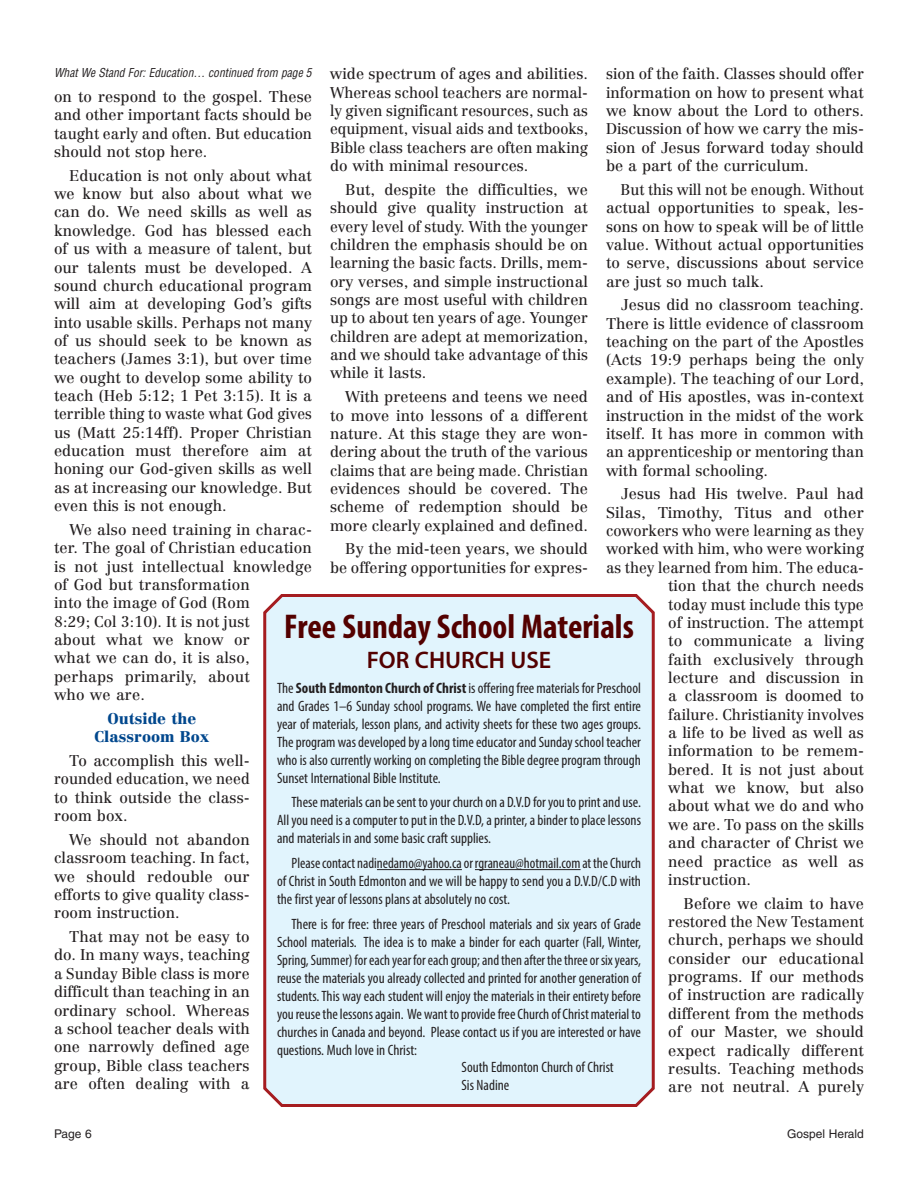
<style>
.page{position:relative;width:918px;height:1188px;background:#fff}
.page>*{position:absolute;margin:0;border:0;box-sizing:border-box;transform-origin:0 0}
.t1{font:700 condensed 34.5px "Myriad Pro";color:#530000}
.t2{font:600 24px "Myriad Pro";color:#530000}
.t3{font:15.3px/18.3px "Centennial";color:#231f20;text-align:justify}
.t4{font:15.3px/18.3px "Centennial";color:#231f20;text-align:justify;scale:.95 1}
.t5{font:15.3px "Centennial";color:#231f20;scale:.96 1}
.t6{font:900 15.3px/18.3px "Centennial";color:#00478d;text-align:center}
.t7{font:condensed 15px/18px "Myriad Pro";color:#231f20;text-align:justify}
.t8{font:italic condensed 12px "Helvetica";color:#231f20;scale:.96 1}
.t9{font:12px "Helvetica";color:#231f20}
.s1{font-weight:700}
</style>
<div class="page">
<div style="left:263px;top:594px;width:392px;height:513px;background:#e1f4fd"></div>
<hr style="left:377px;top:869px;width:85px;height:1px;background:#231f20">
<hr style="left:475px;top:869px;width:106px;height:1px;background:#231f20">
<p class="t3" style="left:330px;top:66px;width:260px">wide spectrum of ages and abilities.<br>Whereas school teachers are normal&shy;ly given significant resources, such as equipment, visual aids and textbooks, Bible class teachers are often making do with minimal resources.</p>
<p class="t3" style="left:330px;top:181px;width:260px;text-indent:15px">But, despite the difficulties, we should give quality instruction at every level of study. With the younger children the emphasis should be on learning the basic facts. Drills, mem&shy;ory verses, and simple instructional songs are most useful with children up to about ten years of age. Younger children are adept at memorization, and we should take advantage of this while it lasts.</p>
<p class="t3" style="left:330px;top:389px;width:260px;text-indent:15px">With preteens and teens we need to move into lessons of a different nature. At this stage they are won&shy;dering about the truth of the various claims that are being made. Christian evidences should be covered. The scheme of redemption should be more clearly explained and defined.</p>
<p class="t3" style="left:330px;top:541px;width:260px;text-align:right">By the mid-teen years, we should be offering opportunities for expres-</p>
<p class="t3" style="left:606px;top:66px;width:260px">sion of the faith. Classes should offer information on how to present what we know about the Lord to others.<br>Discussion of how we carry the mis&shy;sion of Jesus forward today should be a part of the curriculum.</p>
<p class="t4" style="left:606px;top:181px;width:273px;text-indent:15px">But this will not be enough. Without actual opportunities to speak, les&shy;sons on how to speak will be of little value. Without actual opportunities to serve, discussions about service are just so much talk.</p>
<p class="t3" style="left:606px;top:297px;width:260px;text-indent:15px">Jesus did no classroom teaching.<br>There is little evidence of classroom teaching on the part of the Apostles (Acts 19:9 perhaps being the only example). The teaching of our Lord, and of His apostles, was in-context instruction in the midst of the work itself. It has more in common with an apprenticeship or mentoring than with formal schooling.</p>
<p class="t3" style="left:621px;top:486px;width:244px">Jesus had His twelve. Paul had</p>
<p class="t3" style="left:606px;top:504px;width:260px">Silas, Timothy, Titus and other</p>
<p class="t5" style="left:606px;top:524px;width:270px">coworkers who were learning as they</p>
<p class="t3" style="left:606px;top:541px;width:260px">worked with him, who were working</p>
<p class="t5" style="left:606px;top:561px;width:270px">as they learned from him. The educa-</p>
<p class="t3" style="left:668px;top:578px;width:197px">tion that the church needs</p>
<p class="t3" style="left:668px;top:596px;width:197px">today must include this type</p>
<p class="t3" style="left:668px;top:615px;width:197px">of instruction. The attempt</p>
<p class="t3" style="left:668px;top:633px;width:197px">to communicate a living</p>
<p class="t3" style="left:668px;top:651px;width:197px">faith exclusively through</p>
<p class="t3" style="left:668px;top:670px;width:197px">lecture and discussion in</p>
<p class="t3" style="left:668px;top:688px;width:197px">a classroom is doomed to</p>
<p class="t3" style="left:668px;top:706px;width:197px">failure. Christianity involves</p>
<p class="t3" style="left:668px;top:725px;width:197px">a life to be lived as well as</p>
<p class="t3" style="left:668px;top:743px;width:197px">information to be remem-</p>
<p class="t3" style="left:668px;top:761px;width:197px">bered. It is not just about</p>
<p class="t3" style="left:668px;top:780px;width:197px">what we know, but also</p>
<p class="t3" style="left:668px;top:798px;width:197px">about what we do and who</p>
<p class="t3" style="left:668px;top:817px;width:197px">we are. To pass on the skills</p>
<p class="t3" style="left:668px;top:835px;width:197px">and character of Christ we</p>
<p class="t3" style="left:668px;top:853px;width:197px">need practice as well as</p>
<p class="t3" style="left:668px;top:872px;width:84px">instruction.</p>
<p class="t3" style="left:668px;top:895px;width:197px;text-indent:15px">Before we claim to have restored the New Testament church, perhaps we should consider our educational programs. If our methods of instruction are radically different from the methods of our Master, we should expect radically different results. Teaching methods are not neutral. A purely</p>
<p class="t8" style="left:54px;top:68px;width:270px">What We Stand For: Education… continued from page 5</p>
<p class="t3" style="left:54px;top:89px;width:260px">on to respond to the gospel. These and other important facts should be taught early and often. But education should not stop here.</p>
<p class="t3" style="left:54px;top:167px;width:260px;text-indent:15px">Education is not only about what we know but also about what we can do. We need skills as well as knowledge. God has blessed each of us with a measure of talent, but our talents must be developed. A sound church educational program will aim at developing God’s gifts into usable skills. Perhaps not many of us should seek to be known as teachers (James 3:1), but over time we ought to develop some ability to teach (Heb 5:12; 1 Pet 3:15). It is a terrible thing to waste what God gives us (Matt 25:14ff). Proper Christian education must therefore aim at honing our God-given skills as well as at increasing our knowledge. But even this is not enough.</p>
<p class="t3" style="left:54px;top:522px;width:260px;text-align:left;text-indent:15px">We also need training in charac&shy;ter. The goal of Christian education is not just intellectual knowledge of God but transformation<br>into the image of God (Rom<br>8:29; Col 3:10). It is not just<br>about what we know or<br>what we can do, it is also, perhaps primarily, about<br>who we are.</p>
<p class="t6" style="left:94px;top:711px;width:117px">Outside the<br>Classroom Box</p>
<p class="t3" style="left:54px;top:753px;width:197px;text-indent:15px">To accomplish this well&shy;rounded education, we need to think outside the class&shy;room box.</p>
<p class="t3" style="left:54px;top:832px;width:197px;text-indent:15px">We should not abandon classroom teaching. In fact, we should redouble our efforts to give quality class&shy;room instruction.</p>
<p class="t3" style="left:54px;top:929px;width:197px;text-indent:15px">That may not be easy to do. In many ways, teaching a Sunday Bible class is more difficult than teaching in an ordinary school. Whereas a school teacher deals with one narrowly defined age group, Bible class teachers are often dealing with a</p>
<h1 class="t1" style="left:284px;top:613px;width:351px">Free Sunday School Materials</h1>
<h2 class="t2" style="left:367px;top:651px;width:186px">FOR CHURCH USE</h2>
<p class="t7" style="left:277px;top:680px;width:366px">The <span class="s1">South Edmonton Church of Christ</span> is offering free materials for Preschool and Grades 1–6 Sunday school programs. We have completed the first entire year of materials, lesson plans, and activity sheets for these two ages groups.<br>The program was developed by a long time educator and Sunday school teacher who is also currently working on completing the Bible degree program through Sunset International Bible Institute.</p>
<p class="t7" style="left:277px;top:795px;width:366px;text-indent:14px">These materials can be sent to your church on a D.V.D for you to print and use.<br>All you need is a computer to put in the D.V.D, a printer, a binder to place lessons and materials in and some basic craft supplies.</p>
<p class="t7" style="left:277px;top:856px;width:366px;text-indent:15px">Please contact nadinedamo@yahoo.ca or rgraneau@hotmail.com at the Church of Christ in South Edmonton and we will be happy to send you a D.V.D/C.D with the first year of lessons plans at absolutely no cost.</p>
<p class="t7" style="left:291px;top:916px;width:351px">There is for free: three years of Preschool materials and six years of Grade</p>
<p class="t7" style="left:277px;top:934px;width:366px">School materials. The idea is to make a binder for each quarter (Fall, Winter,</p>
<p class="t7" style="left:277px;top:952px;width:365px">Spring, Summer) for each year for each group; and then after the three or six years,</p>
<p class="t7" style="left:277px;top:970px;width:366px">reuse the materials you already collected and printed for another generation of</p>
<p class="t7" style="left:277px;top:988px;width:366px">students. This way each student will enjoy the materials in their entirety before</p>
<p class="t7" style="left:277px;top:1006px;width:365px">you reuse the lessons again. We want to provide free Church of Christ material to</p>
<p class="t7" style="left:277px;top:1024px;width:365px">churches in Canada and beyond. Please contact us if you are interested or have</p>
<p class="t7" style="left:277px;top:1042px;width:142px">questions. Much love in Christ:</p>
<p class="t7" style="left:462px;top:1060px;width:154px">South Edmonton Church of Christ</p>
<p class="t7" style="left:462px;top:1078px;width:49px">Sis Nadine</p>
<p class="t9" style="left:54px;top:1129px;width:39px">Page 6</p>
<p class="t9" style="left:787px;top:1129px;width:78px">Gospel Herald</p>
</div>
